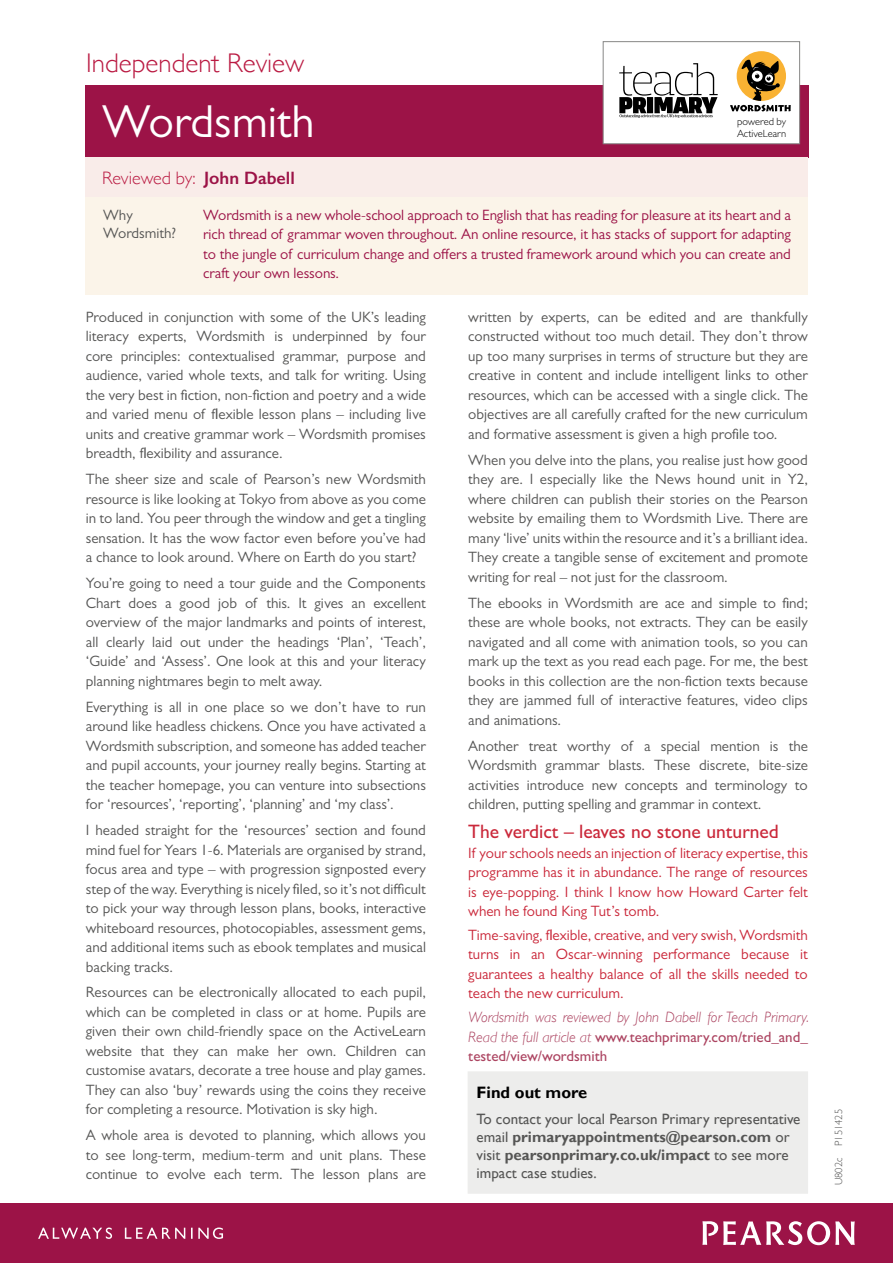
<style>
.page{position:relative;width:893px;height:1263px;background:#fff}
.page>*{position:absolute;margin:0;border:0;box-sizing:border-box;transform-origin:0 0}
.cs_head{font:46.5px "Gill Sans MT Pro";color:#fff}
.t1{font:300 27px "Gill Sans";color:#ba1a42}
.Outcome_Ahead_red{font:500 19.5px "Gill Sans MT Pro";color:#ca283a}
.t2{font:300 18px "Gill Sans";color:#ba1a42}
.t3{font:700 16.5px "Gill Sans";color:#000}
.case_study_body{font:15px/19.5px "Gill Sans MT Pro";color:#565655;text-align:justify}
.outcome_body_red{font:15px/19.5px "Gill Sans MT Pro";color:#ca283a;text-align:justify}
.body_red{font:15px/19.5px "Gill Sans MT Pro";letter-spacing:-.005em;color:#9c1347;text-align:justify}
.t4{font:15px/18px "Gill Sans";color:#565655}
.case_study_body-2{font:italic 300 15px/19.5px "Gill Sans";color:#ac4461;text-align:justify}
.body{font:300 10.5px/12px "Gill Sans MT Pro";color:#000}
.case_study_body-3{font:300 10.5px "Gill Sans";color:#565655}
.s1{font-weight:600;color:#9c1347}
.s2{font-family:"Gill Sans MT Pro";font-weight:500;font-style:normal}
.s3{font-weight:700}
</style>
<div class="page">
<div style="left:0;top:1204px;width:893px;height:59px;background:#9c1347"></div>
<svg style="left:702px;top:1221px;width:153px;height:24px"></svg>
<svg style="left:38px;top:1227px;width:185px;height:12px"></svg>
<div style="left:85px;top:197px;width:723px;height:98px;background:#fbf4e9"></div>
<div style="left:85px;top:85px;width:723px;height:72px;background:#9c1347"></div>
<div style="left:85px;top:157px;width:723px;height:40px;background:#f9ece9"></div>
<div style="left:603px;top:41px;width:197px;height:103px;background:#fff;border:1px solid #878786"></div>
<svg style="left:619px;top:63px;width:99px;height:55px"></svg>
<div style="left:737px;top:51px;width:49px;height:50px;background:#f9b233;border-radius:50%"></div>
<svg style="left:730px;top:60px;width:61px;height:52px"></svg>
<div style="left:468px;top:1071px;width:340px;height:122px;background:#ededec"></div>
<p class="t1" style="left:86px;top:42px;width:220px">Independent Review</p>
<p class="cs_head" style="left:102px;top:94px;width:214px">Wordsmith</p>
<p class="t2" style="left:102px;top:164px;width:194px">Reviewed by: <span class="s1">John Dabell</span></p>
<p class="body" style="left:737px;top:115px;width:51px">powered by<br>ActiveLearn</p>
<p class="case_study_body" style="left:103px;top:205px;width:75px;line-height:18px">Why<br>Wordsmith?</p>
<p class="body_red" style="left:203px;top:205px;width:589px">Wordsmith is a new whole-school approach to English that has reading for pleasure at its heart and a rich thread of grammar woven throughout. An online resource, it has stacks of support for adapting to the jungle of curriculum change and offers a trusted framework around which you can create and craft your own lessons.</p>
<p class="case_study_body" style="left:86px;top:307px;width:342px">Produced in conjunction with some of the UK’s leading literacy experts, Wordsmith is underpinned by four core principles: contextualised grammar, purpose and audience, varied whole texts, and talk for writing. Using the very best in fiction, non-fiction and poetry and a wide and varied menu of flexible lesson plans – including live units and creative grammar work – Wordsmith promises breadth, flexibility and assurance.</p>
<p class="case_study_body" style="left:86px;top:469px;width:342px">The sheer size and scale of Pearson’s new Wordsmith resource is like looking at Tokyo from above as you come in to land. You peer through the window and get a tingling sensation. It has the wow factor even before you’ve had a chance to look around. Where on Earth do you start?</p>
<p class="case_study_body" style="left:86px;top:573px;width:342px">You’re going to need a tour guide and the Components Chart does a good job of this. It gives an excellent overview of the major landmarks and points of interest, all clearly laid out under the headings ‘Plan’, ‘Teach’, ‘Guide’ and ‘Assess’. One look at this and your literacy planning nightmares begin to melt away.</p>
<p class="case_study_body" style="left:86px;top:697px;width:342px">Everything is all in one place so we don’t have to run around like headless chickens. Once you have activated a Wordsmith subscription, and someone has added teacher and pupil accounts, your journey really begins. Starting at the teacher homepage, you can venture into subsections for ‘resources’, ‘reporting’, ‘planning’ and ‘my class’.</p>
<p class="case_study_body" style="left:86px;top:820px;width:342px">I headed straight for the ‘resources’ section and found mind fuel for Years 1-6. Materials are organised by strand, focus area and type – with progression signposted every step of the way. Everything is nicely filed, so it’s not difficult to pick your way through lesson plans, books, interactive whiteboard resources, photocopiables, assessment gems, and additional items such as ebook templates and musical backing tracks.</p>
<p class="case_study_body" style="left:86px;top:982px;width:342px">Resources can be electronically allocated to each pupil, which can be completed in class or at home. Pupils are given their own child-friendly space on the ActiveLearn website that they can make her own. Children can customise avatars, decorate a tree house and play games.<br>They can also ‘buy’ rewards using the coins they receive for completing a resource. Motivation is sky high.</p>
<p class="case_study_body" style="left:86px;top:1125px;width:342px">A whole area is devoted to planning, which allows you to see long-term, medium-term and unit plans. These continue to evolve each term. The lesson plans are</p>
<p class="case_study_body" style="left:468px;top:307px;width:341px">written by experts, can be edited and are thankfully constructed without too much detail. They don’t throw up too many surprises in terms of structure but they are creative in content and include intelligent links to other resources, which can be accessed with a single click. The objectives are all carefully crafted for the new curriculum and formative assessment is given a high profile too.</p>
<p class="case_study_body" style="left:468px;top:450px;width:341px">When you delve into the plans, you realise just how good they are. I especially like the News hound unit in Y2, where children can publish their stories on the Pearson website by emailing them to Wordsmith Live. There are many ‘live’ units within the resource and it’s a brilliant idea.<br>They create a tangible sense of excitement and promote writing for real – not just for the classroom.</p>
<p class="case_study_body" style="left:468px;top:593px;width:341px">The ebooks in Wordsmith are ace and simple to find; these are whole books, not extracts. They can be easily navigated and all come with animation tools, so you can mark up the text as you read each page. For me, the best books in this collection are the non-fiction texts because they are jammed full of interactive features, video clips and animations.</p>
<p class="case_study_body" style="left:468px;top:736px;width:341px">Another treat worthy of a special mention is the Wordsmith grammar blasts. These discrete, bite-size activities introduce new concepts and terminology to children, putting spelling and grammar in context.</p>
<p class="Outcome_Ahead_red" style="left:468px;top:820px;width:312px">The verdict – leaves no stone unturned</p>
<p class="outcome_body_red" style="left:468px;top:842px;width:341px">If your schools needs an injection of literacy expertise, this programme has it in abundance. The range of resources is eye-popping. I think I know how Howard Carter felt when he found King Tut’s tomb.</p>
<p class="outcome_body_red" style="left:468px;top:925px;width:341px">Time-saving, flexible, creative, and very swish, Wordsmith turns in an Oscar-winning performance because it guarantees a healthy balance of all the skills needed to teach the new curriculum.</p>
<p class="case_study_body-2" style="left:468px;top:1007px;width:342px">Wordsmith was reviewed by John Dabell for Teach Primary.<br>Read the full article at <span class="s2">www.teachprimary.com/tried_and_ tested/view/wordsmith</span></p>
<p class="t3" style="left:477px;top:1082px;width:112px">Find out more</p>
<p class="t4" style="left:477px;top:1110px;width:325px">To contact your local Pearson Primary representative email <span class="s3">primaryappointments@pearson.com</span> or visit <span class="s3">pearsonprimary.co.uk/impact</span> to see more impact case studies.</p>
<p class="case_study_body-3" style="left:830px;top:1185px;width:77px;rotate:-90deg">U802c P151425</p>
</div>
